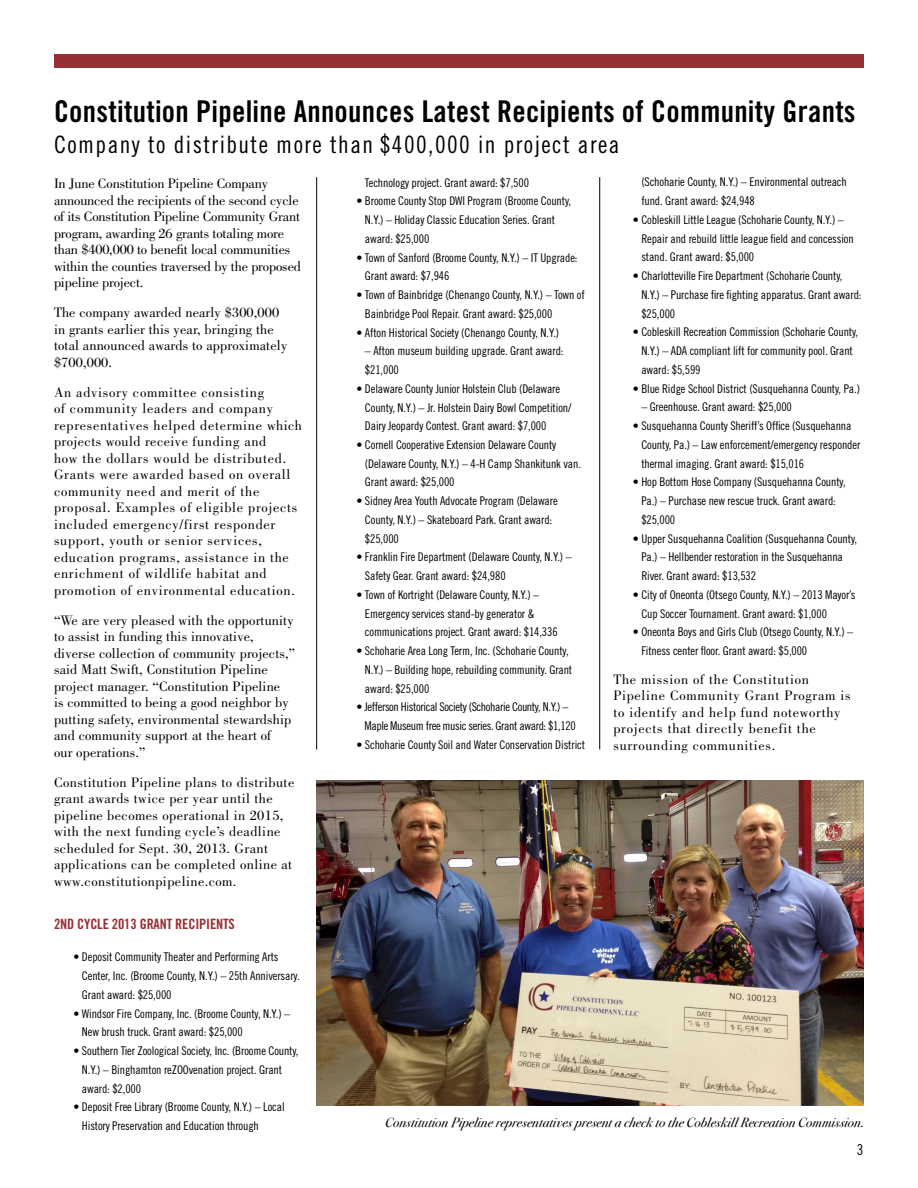
<style>
.page{position:relative;width:918px;height:1188px;background:#fff}
.page>*{position:absolute;margin:0;border:0;box-sizing:border-box;transform-origin:0 0}
.t1{font:30px "Trade Gothic Bold Cond Twenty";letter-spacing:.01em;color:#000}
.t2{font:24px "Trade Gothic Cond Eighteen";letter-spacing:.06em;color:#000}
.t3{font:15px "Trade Gothic Cond Eighteen";color:#000}
.t4{font:14.25px/16.5px "Bodoni";letter-spacing:.05em;color:#000}
.t5{font:14.25px/16.5px "Bodoni";letter-spacing:.01em;color:#000}
.t6{font:14.25px/16.5px "Bodoni";letter-spacing:-.01em;color:#000}
.t7{font:14.25px/16.5px "Bodoni";letter-spacing:.03em;color:#000}
.t8{font:14.25px "Trade Gothic Bold Cond Twenty";letter-spacing:-.01em;color:#972f34}
.t9{font:13.5px "Bodoni Svty Two ITCTT Book Ita";letter-spacing:.01em;color:#000}
.t10{font:12px/18.8px "Trade Gothic Cond Eighteen";letter-spacing:-.01em;color:#000}
.t11{font:12px/18.8px "Trade Gothic Cond Eighteen";letter-spacing:-.03em;color:#000}
.s1{font-family:"Trade Gothic Bold Cond Twenty"}
</style>
<div class="page">
<div style="left:54px;top:54px;width:810px;height:14px;background:#972f34"></div>
<hr style="left:316px;top:177px;width:1px;height:573px;background:#000">
<hr style="left:599px;top:177px;width:1px;height:573px;background:#000">
<img style="left:316px;top:781px;width:547px;height:324px">
<h1 class="t1" style="left:54px;top:93px;width:803px">Constitution Pipeline Announces Latest Recipients of Community Grants</h1>
<h2 class="t2" style="left:54px;top:130px;width:567px">Company to distribute more than $400,000 in project area</h2>
<p class="t6" style="left:54px;top:175px;width:248px">In June Constitution Pipeline Company announced the recipients of the second cycle of its Constitution Pipeline Community Grant program, awarding 26 grants totaling more than $400,000 to benefit local communities within the counties traversed by the proposed pipeline project.</p>
<p class="t5" style="left:54px;top:304px;width:235px">The company awarded nearly $300,000 in grants earlier this year, bringing the total announced awards to approximately $700,000.</p>
<p class="t4" style="left:54px;top:384px;width:250px">An advisory committee consisting<br>of community leaders and company representatives helped determine which projects would receive funding and<br>how the dollars would be distributed.<br>Grants were awarded based on overall community need and merit of the proposal. Examples of eligible projects included emergency/first responder support, youth or senior services, education programs, assistance in the enrichment of wildlife habitat and promotion of environmental education.</p>
<p class="t5" style="left:54px;top:612px;width:243px">“We are very pleased with the opportunity to assist in funding this innovative, diverse collection of community projects,” said Matt Swift, Constitution Pipeline project manager. “Constitution Pipeline<br>is committed to being a good neighbor by putting safety, environmental stewardship and community support at the heart of<br>our operations.”</p>
<p class="t7" style="left:54px;top:774px;width:242px">Constitution Pipeline plans to distribute grant awards twice per year until the pipeline becomes operational in 2015, with the next funding cycle’s deadline scheduled for Sept. 30, 2013. Grant applications can be completed online at www.constitutionpipeline.com.</p>
<p class="t8" style="left:54px;top:916px;width:182px">2nd Cycle 2013 Grant Recipients</p>
<p class="t10" style="left:82px;top:948px;width:219px;text-indent:-8px">• Deposit Community Theater and Performing Arts<br>Center, Inc. (Broome County, N.Y.) – 25th Anniversary.<br>Grant award: $25,000</p>
<p class="t10" style="left:82px;top:1004px;width:210px;text-indent:-8px"><span class="s1">•</span> Windsor Fire Company, Inc. (Broome County, N.Y.) –<br>New brush truck. Grant award: $25,000</p>
<p class="t10" style="left:82px;top:1041px;width:218px;text-indent:-8px"><span class="s1">•</span> Southern Tier Zoological Society, Inc. (Broome County,<br>N.Y.) – Binghamton reZOOvenation project. Grant award: $2,000</p>
<p class="t10" style="left:82px;top:1098px;width:204px;text-indent:-8px"><span class="s1">•</span> Deposit Free Library (Broome County, N.Y.) – Local<br>History Preservation and Education through</p>
<p class="t10" style="left:365px;top:173px;width:166px">Technology project. Grant award: $7,500</p>
<p class="t10" style="left:365px;top:192px;width:208px;text-indent:-8px"><span class="s1">•</span> Broome County Stop DWI Program (Broome County,<br>N.Y.) – Holiday Classic Education Series. Grant award: $25,000</p>
<p class="t10" style="left:365px;top:248px;width:214px;text-indent:-8px"><span class="s1">•</span> Town of Sanford (Broome County, N.Y.) – IT Upgrade:<br>Grant award: $7,946</p>
<p class="t10" style="left:365px;top:285px;width:221px;text-indent:-8px"><span class="s1">•</span> Town of Bainbridge (Chenango County, N.Y.) – Town of<br>Bainbridge Pool Repair. Grant award: $25,000</p>
<p class="t10" style="left:357px;top:323px;width:204px"><span class="s1">•</span> Afton Historical Society (Chenango County, N.Y.)</p>
<p class="t10" style="left:365px;top:342px;width:200px">– Afton museum building upgrade. Grant award: $21,000</p>
<p class="t10" style="left:365px;top:379px;width:208px;text-indent:-8px"><span class="s1">•</span> Delaware County Junior Holstein Club (Delaware<br>County, N.Y.) – Jr. Holstein Dairy Bowl Competition/<br>Dairy Jeopardy Contest. Grant award: $7,000</p>
<p class="t10" style="left:365px;top:435px;width:218px;text-indent:-8px"><span class="s1">•</span> Cornell Cooperative Extension Delaware County (Delaware County, N.Y.) – 4-H Camp Shankitunk van.<br>Grant award: $25,000</p>
<p class="t10" style="left:365px;top:491px;width:194px;text-indent:-8px"><span class="s1">•</span> Sidney Area Youth Advocate Program (Delaware<br>County, N.Y.) – Skateboard Park. Grant award: $25,000</p>
<p class="t10" style="left:365px;top:548px;width:208px;text-indent:-8px"><span class="s1">•</span> Franklin Fire Department (Delaware County, N.Y.) –<br>Safety Gear. Grant award: $24,980</p>
<p class="t10" style="left:365px;top:585px;width:194px;text-indent:-8px"><span class="s1">•</span> Town of Kortright (Delaware County, N.Y.) –<br>Emergency services stand-by generator &amp; communications project. Grant award: $14,336</p>
<p class="t10" style="left:365px;top:641px;width:209px;text-indent:-8px"><span class="s1">•</span> Schoharie Area Long Term, Inc. (Schoharie County,<br>N.Y.) – Building hope, rebuilding community. Grant award: $25,000</p>
<p class="t11" style="left:364px;top:698px;width:213px;text-indent:-8px"><span class="s1">•</span> Jefferson Historical Society (Schoharie County, N.Y.) –<br>Maple Museum free music series. Grant award: $1,120</p>
<p class="t10" style="left:357px;top:735px;width:230px"><span class="s1">•</span> Schoharie County Soil and Water Conservation District</p>
<p class="t10" style="left:641px;top:173px;width:207px">(Schoharie County, N.Y.) – Environmental outreach fund. Grant award: $24,948</p>
<p class="t10" style="left:641px;top:210px;width:214px;text-indent:-8px"><span class="s1">•</span> Cobleskill Little League (Schoharie County, N.Y.) –<br>Repair and rebuild little league field and concession stand. Grant award: $5,000</p>
<p class="t10" style="left:641px;top:266px;width:222px;text-indent:-8px"><span class="s1">•</span> Charlotteville Fire Department (Schoharie County,<br>N.Y.) – Purchase fire fighting apparatus. Grant award: $25,000</p>
<p class="t10" style="left:641px;top:323px;width:218px;text-indent:-8px"><span class="s1">•</span> Cobleskill Recreation Commission (Schoharie County,<br>N.Y.) – ADA compliant lift for community pool. Grant award: $5,599</p>
<p class="t10" style="left:633px;top:379px;width:229px"><span class="s1">•</span> Blue Ridge School District (Susquehanna County, Pa.)</p>
<p class="t10" style="left:641px;top:398px;width:152px">– Greenhouse. Grant award: $25,000</p>
<p class="t10" style="left:641px;top:416px;width:220px;text-indent:-8px"><span class="s1">•</span> Susquehanna County Sheriff’s Office (Susquehanna<br>County, Pa.) – Law enforcement/emergency responder thermal imaging. Grant award: $15,016</p>
<p class="t10" style="left:641px;top:473px;width:206px;text-indent:-8px"><span class="s1">•</span> Hop Bottom Hose Company (Susquehanna County,<br>Pa.) – Purchase new rescue truck. Grant award: $25,000</p>
<p class="t10" style="left:641px;top:529px;width:217px;text-indent:-8px"><span class="s1">•</span> Upper Susquehanna Coalition (Susquehanna County,<br>Pa.) – Hellbender restoration in the Susquehanna<br>River. Grant award: $13,532</p>
<p class="t10" style="left:641px;top:585px;width:216px;text-indent:-8px"><span class="s1">•</span> City of Oneonta (Otsego County, N.Y.) – 2013 Mayor’s<br>Cup Soccer Tournament. Grant award: $1,000</p>
<p class="t10" style="left:641px;top:622px;width:213px;text-indent:-8px"><span class="s1">•</span> Oneonta Boys and Girls Club (Otsego County, N.Y.) –<br>Fitness center floor. Grant award: $5,000</p>
<p class="t4" style="left:613px;top:671px;width:239px">The mission of the Constitution Pipeline Community Grant Program is to identify and help fund noteworthy projects that directly benefit the surrounding communities.</p>
<p class="t9" style="left:385px;top:1115px;width:480px">Constitution Pipeline representatives present a check to the Cobleskill Recreation Commission.</p>
<p class="t3" style="left:857px;top:1141px;width:8px">3</p>
</div>
